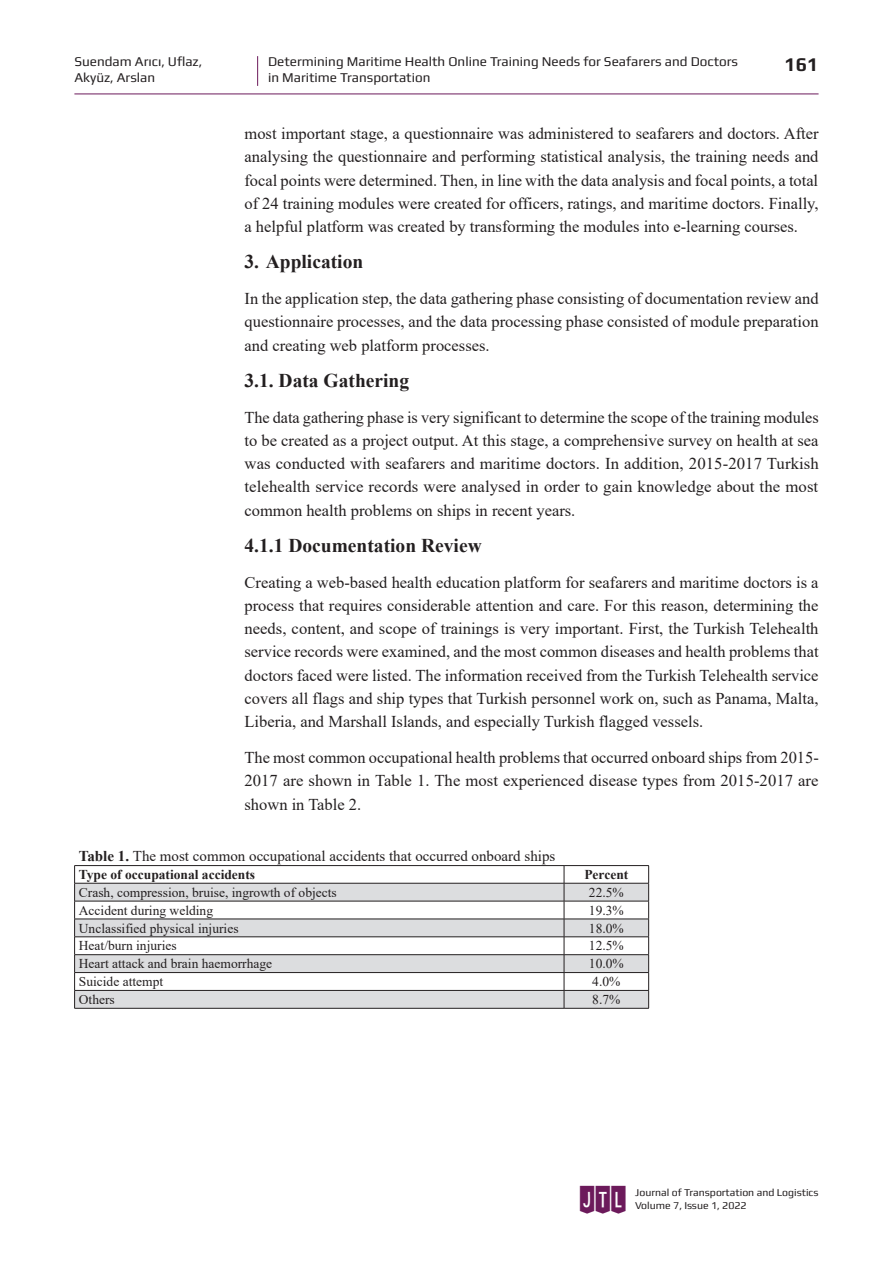
<style>
.page{position:relative;width:893px;height:1263px;background:#fff}
.page>*{position:absolute;margin:0;border:0;box-sizing:border-box;transform-origin:0 0}
.t1{font:33px "KG Chasing Cars";color:#6c1a5b}
.Baslik_ic{font:700 19.5px "Times New Roman";color:#231f20}
.t2{font:700 19.5px "Play";color:#231f20}
.Ana_metin{font:16.5px/23.2px "Times New Roman";color:#231f20;text-align:justify}
.Ana_metin-2{font:15px "Times New Roman";color:#231f20}
.t3{font:13.5px "Times New Roman";color:#231f20}
.t4{font:13.5px/16.2px "Play";color:#231f20}
.t5{font:700 13.5px "Times New Roman";color:#231f20}
.t6{font:10.5px/12.6px "Play";color:#231f20}
.s1{font-weight:700}
</style>
<div class="page">
<hr style="left:74px;top:94px;width:745px;height:1px;background:#6c1a5b">
<hr style="left:257px;top:56px;width:1px;height:30px;background:#6c1a5b">
<svg style="left:75px;top:884px;width:573px;height:124px;fill:#dcdddf"></svg>
<hr style="left:74px;top:865px;width:490px;height:1px;background:#231f20">
<hr style="left:564px;top:865px;width:85px;height:1px;background:#231f20">
<hr style="left:74px;top:883px;width:490px;height:1px;background:#231f20">
<hr style="left:564px;top:883px;width:85px;height:1px;background:#231f20">
<hr style="left:74px;top:901px;width:490px;height:1px;background:#231f20">
<hr style="left:564px;top:901px;width:85px;height:1px;background:#231f20">
<hr style="left:74px;top:919px;width:490px;height:1px;background:#231f20">
<hr style="left:564px;top:919px;width:85px;height:1px;background:#231f20">
<hr style="left:74px;top:936px;width:490px;height:1px;background:#231f20">
<hr style="left:564px;top:936px;width:85px;height:1px;background:#231f20">
<hr style="left:74px;top:954px;width:490px;height:1px;background:#231f20">
<hr style="left:564px;top:954px;width:85px;height:1px;background:#231f20">
<hr style="left:74px;top:972px;width:490px;height:1px;background:#231f20">
<hr style="left:564px;top:972px;width:85px;height:1px;background:#231f20">
<hr style="left:74px;top:990px;width:490px;height:1px;background:#231f20">
<svg style="left:74px;top:866px;width:1px;height:142px"></svg>
<hr style="left:564px;top:990px;width:85px;height:1px;background:#231f20">
<svg style="left:564px;top:866px;width:1px;height:142px"></svg>
<svg style="left:648px;top:866px;width:1px;height:142px"></svg>
<hr style="left:74px;top:1008px;width:490px;height:1px;background:#231f20">
<hr style="left:564px;top:1008px;width:85px;height:1px;background:#231f20">
<p class="t4" style="left:74px;top:53px;width:129px">Suendam Arıcı, Uflaz,<br>Akyüz, Arslan</p>
<p class="t4" style="left:268px;top:53px;width:471px">Determining Maritime Health Online Training Needs for Seafarers and Doctors in Maritime Transportation</p>
<p class="t2" style="left:785px;top:53px;width:35px">161</p>
<p class="Ana_metin" style="left:244px;top:121px;width:576px">most important stage, a questionnaire was administered to seafarers and doctors. After analysing the questionnaire and performing statistical analysis, the training needs and focal points were determined. Then, in line with the data analysis and focal points, a total of 24 training modules were created for officers, ratings, and maritime doctors. Finally, a helpful platform was created by transforming the modules into e-learning courses.</p>
<p class="Baslik_ic" style="left:244px;top:247px;width:120px">3. Application</p>
<p class="Ana_metin" style="left:244px;top:286px;width:576px">In the application step, the data gathering phase consisting of documentation review and questionnaire processes, and the data processing phase consisted of module preparation and creating web platform processes.</p>
<p class="Baslik_ic" style="left:244px;top:366px;width:166px">3.1. Data Gathering</p>
<p class="Ana_metin" style="left:244px;top:405px;width:576px">The data gathering phase is very significant to determine the scope of the training modules to be created as a project output. At this stage, a comprehensive survey on health at sea was conducted with seafarers and maritime doctors. In addition, 2015-2017 Turkish telehealth service records were analysed in order to gain knowledge about the most common health problems on ships in recent years.</p>
<p class="Baslik_ic" style="left:244px;top:531px;width:239px">4.1.1 Documentation Review</p>
<p class="Ana_metin" style="left:244px;top:570px;width:576px">Creating a web-based health education platform for seafarers and maritime doctors is a process that requires considerable attention and care. For this reason, determining the needs, content, and scope of trainings is very important. First, the Turkish Telehealth service records were examined, and the most common diseases and health problems that doctors faced were listed. The information received from the Turkish Telehealth service covers all flags and ship types that Turkish personnel work on, such as Panama, Malta, Liberia, and Marshall Islands, and especially Turkish flagged vessels.</p>
<p class="Ana_metin" style="left:244px;top:745px;width:576px">The most common occupational health problems that occurred onboard ships from 2015- 2017 are shown in Table 1. The most experienced disease types from 2015-2017 are shown in Table 2.</p>
<p class="Ana_metin-2" style="left:79px;top:846px;width:478px"><span class="s1">Table 1.</span> The most common occupational accidents that occurred onboard ships</p>
<p class="t5" style="left:79px;top:865px;width:178px">Type of occupational accidents</p>
<p class="t5" style="left:584px;top:865px;width:45px">Percent</p>
<p class="t3" style="left:79px;top:883px;width:259px">Crash, compression, bruise, ingrowth of objects</p>
<p class="t3" style="left:589px;top:883px;width:36px">22.5%</p>
<p class="t3" style="left:79px;top:901px;width:136px">Accident during welding</p>
<p class="t3" style="left:589px;top:901px;width:36px">19.3%</p>
<p class="t3" style="left:79px;top:918px;width:161px">Unclassified physical injuries</p>
<p class="t3" style="left:589px;top:918px;width:36px">18.0%</p>
<p class="t3" style="left:79px;top:936px;width:99px">Heat/burn injuries</p>
<p class="t3" style="left:589px;top:936px;width:36px">12.5%</p>
<p class="t3" style="left:79px;top:954px;width:195px">Heart attack and brain haemorrhage</p>
<p class="t3" style="left:589px;top:954px;width:36px">10.0%</p>
<p class="t3" style="left:79px;top:972px;width:86px">Suicide attempt</p>
<p class="t3" style="left:592px;top:972px;width:30px">4.0%</p>
<p class="t3" style="left:79px;top:990px;width:37px">Others</p>
<p class="t3" style="left:592px;top:990px;width:30px">8.7%</p>
<h1 class="t1" style="left:580px;top:1182px;width:48px">JTL</h1>
<p class="t6" style="left:635px;top:1186px;width:185px">Journal of Transportation and Logistics<br>Volume 7, Issue 1, 2022</p>
</div>
